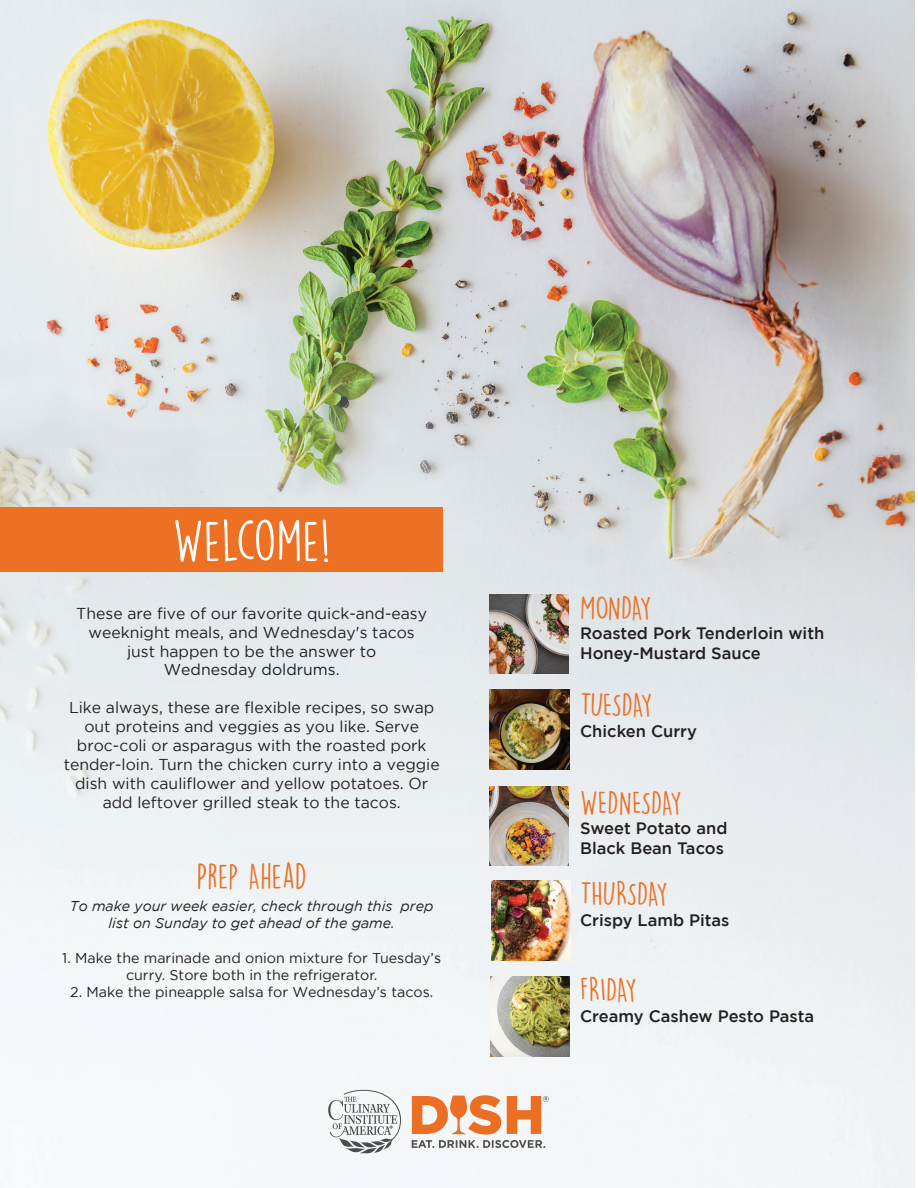
<style>
.page{position:relative;width:918px;height:1188px;background:#fff}
.page>*{position:absolute;margin:0;border:0;box-sizing:border-box;transform-origin:0 0}
.t1{font:52.5px "DK Lemon Yellow Sun";color:#fafafa}
.t2{font:31.5px "DK Lemon Yellow Sun";color:#ed7023}
.t3{font:30px "DK Lemon Yellow Sun";letter-spacing:-.02em;color:#ed7023}
.t4{font:30px "DK Lemon Yellow Sun";color:#ed7023}
.t5{font:30px "DK Lemon Yellow Sun";letter-spacing:-.04em;color:#ed7023}
.t6{font:500 16.5px/19.5px "Gotham";color:#231f20}
.t7{font:15.75px/18.9px "Gotham";color:#231f20;text-align:center}
.t8{font:14.25px/17.1px "Gotham";color:#231f20;text-align:center}
.t9{font:italic 14.25px/17.1px "Gotham";color:#231f20;text-align:center}
</style>
<div class="page">
<img style="left:0;top:0;width:915px;height:1188px">
<img style="left:490px;top:595px;width:78px;height:79px">
<img style="left:492px;top:880px;width:78px;height:80px">
<img style="left:489px;top:787px;width:80px;height:79px">
<img style="left:490px;top:690px;width:79px;height:79px">
<img style="left:490px;top:977px;width:80px;height:79px">
<svg style="left:328px;top:1090px;width:73px;height:63px"></svg>
<svg style="left:412px;top:1095px;width:137px;height:53px"></svg>
<div style="left:0;top:508px;width:443px;height:64px;background:#ed7023"></div>
<h1 class="t1" style="left:173px;top:509px;width:160px">WELCOME!</h1>
<p class="t7" style="left:76px;top:604px;width:352px">These are five of our favorite quick-and-easy weeknight meals, and Wednesday's tacos just happen to be the answer to<br>Wednesday doldrums.</p>
<p class="t7" style="left:64px;top:698px;width:378px">Like always, these are flexible recipes, so swap out proteins and veggies as you like. Serve broc-coli or asparagus with the roasted pork tender-loin. Turn the chicken curry into a veggie dish with cauliflower and yellow potatoes. Or add leftover grilled steak to the tacos.</p>
<h2 class="t2" style="left:197px;top:857px;width:112px">PREP AHEAD</h2>
<p class="t9" style="left:70px;top:898px;width:365px">To make your week easier, check through this prep list on Sunday to get ahead of the game.</p>
<p class="t8" style="left:62px;top:949px;width:380px">1. Make the marinade and onion mixture for Tuesday’s curry. Store both in the refrigerator.</p>
<p class="t8" style="left:70px;top:983px;width:365px">2. Make the pineapple salsa for Wednesday’s tacos.</p>
<h3 class="t3" style="left:580px;top:589px;width:73px">MONDAY</h3>
<p class="t6" style="left:580px;top:623px;width:246px">Roasted Pork Tenderloin with<br>Honey-Mustard Sauce</p>
<h3 class="t5" style="left:580px;top:687px;width:74px">TUESDAY</h3>
<p class="t6" style="left:580px;top:721px;width:118px">Chicken Curry</p>
<h3 class="t4" style="left:580px;top:784px;width:103px">WEDNESDAY</h3>
<p class="t6" style="left:580px;top:818px;width:149px">Sweet Potato and<br>Black Bean Tacos</p>
<h3 class="t3" style="left:580px;top:876px;width:89px">THURSDAY</h3>
<p class="t6" style="left:580px;top:910px;width:151px">Crispy Lamb Pitas</p>
<h3 class="t3" style="left:580px;top:972px;width:58px">FRIDAY</h3>
<p class="t6" style="left:580px;top:1006px;width:235px">Creamy Cashew Pesto Pasta</p>
</div>
